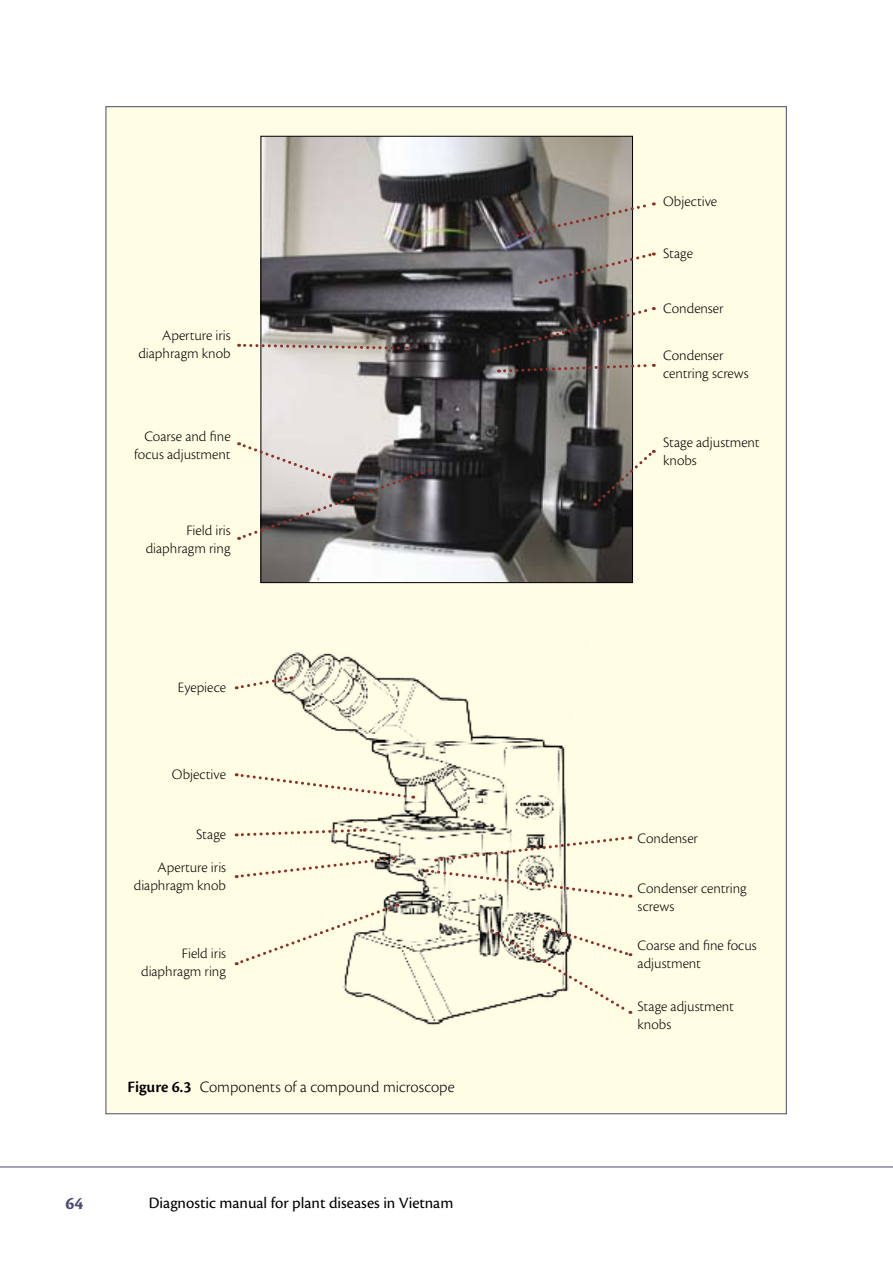
<style>
.page{position:relative;width:893px;height:1263px;background:#fff}
.page>*{position:absolute;margin:0;border:0;box-sizing:border-box;transform-origin:0 0}
.t1{font:700 18px "Cronos Pro";color:#494a73}
.t2{font:16.5px "Cronos Pro";color:#000}
.t3{font:300 16.5px "Cronos Pro";color:#000}
.t4{font:300 15px/18px "Cronos Pro";color:#000;text-align:right}
.s1{font-weight:600}
</style>
<div class="page">
<hr style="left:0;top:1167px;width:893px;height:1px;background:#494a73">
<div style="left:106px;top:107px;width:680px;height:1007px;background:#fffde4"></div>
<img style="left:274px;top:652px;width:294px;height:374px">
<svg style="left:236px;top:675px;width:56px;height:15px"></svg>
<svg style="left:236px;top:772px;width:178px;height:28px"></svg>
<svg style="left:236px;top:827px;width:129px;height:11px"></svg>
<svg style="left:236px;top:856px;width:158px;height:23px"></svg>
<svg style="left:236px;top:902px;width:162px;height:63px"></svg>
<svg style="left:426px;top:835px;width:205px;height:64px"></svg>
<svg style="left:492px;top:924px;width:139px;height:91px"></svg>
<img style="left:263px;top:138px;width:368px;height:443px">
<svg style="left:517px;top:201px;width:137px;height:37px;background:#969087"></svg>
<svg style="left:540px;top:251px;width:114px;height:33px"></svg>
<svg style="left:493px;top:306px;width:161px;height:47px;background:#585450"></svg>
<svg style="left:499px;top:362px;width:155px;height:12px;background:#80756e"></svg>
<svg style="left:595px;top:449px;width:60px;height:57px"></svg>
<svg style="left:239px;top:342px;width:169px;height:9px;background:#b5a59c"></svg>
<svg style="left:239px;top:442px;width:191px;height:98px;background:#95908d"></svg>
<p class="t4" style="left:663px;top:192px;width:56px">Objective</p>
<p class="t4" style="left:663px;top:244px;width:31px">Stage</p>
<p class="t4" style="left:138px;top:327px;width:94px">Aperture iris diaphragm knob</p>
<p class="t4" style="left:663px;top:299px;width:62px">Condenser</p>
<p class="t4" style="left:663px;top:346px;width:87px;text-align:left">Condenser centring screws</p>
<p class="t4" style="left:134px;top:427px;width:98px">Coarse and fine focus adjustment</p>
<p class="t4" style="left:663px;top:433px;width:98px;text-align:left">Stage adjustment knobs</p>
<p class="t4" style="left:146px;top:521px;width:86px">Field iris diaphragm ring</p>
<p class="t4" style="left:178px;top:678px;width:50px">Eyepiece</p>
<p class="t4" style="left:172px;top:765px;width:56px">Objective</p>
<p class="t4" style="left:196px;top:825px;width:31px">Stage</p>
<p class="t4" style="left:134px;top:858px;width:94px">Aperture iris diaphragm knob</p>
<p class="t4" style="left:141px;top:945px;width:86px">Field iris diaphragm ring</p>
<p class="t3" style="left:128px;top:1077px;width:329px"><span class="s1">Figure 6.3</span> Components of a compound microscope</p>
<p class="t1" style="left:65px;top:1193px;width:19px">64</p>
<p class="t2" style="left:149px;top:1193px;width:306px">Diagnostic manual for plant diseases in Vietnam</p>
<p class="t4" style="left:638px;top:829px;width:62px">Condenser</p>
<p class="t4" style="left:638px;top:879px;width:111px;text-align:left">Condenser centring screws</p>
<p class="t4" style="left:638px;top:936px;width:121px;text-align:left">Coarse and fine focus adjustment</p>
<p class="t4" style="left:638px;top:997px;width:98px;text-align:left">Stage adjustment knobs</p>
</div>
